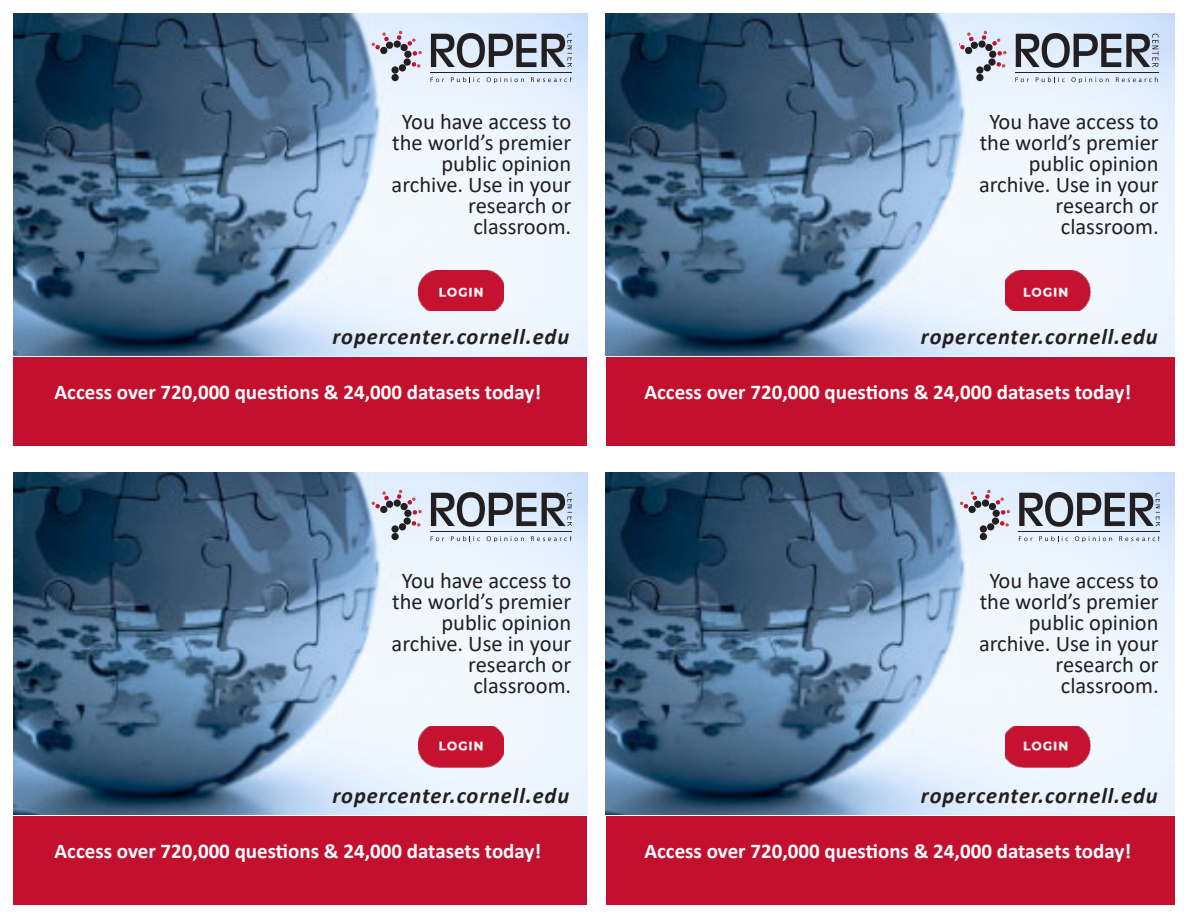
<style>
.page{position:relative;width:1188px;height:918px;background:#fff}
.page>*{position:absolute;margin:0;border:0;box-sizing:border-box;transform-origin:0 0}
.t1{font:22.5px/21px "Calibri";color:#231f20;text-align:right}
.t2{font:italic 700 22.5px "Calibri";letter-spacing:.04em;color:#231f20}
.t3{font:700 21px "Calibri";color:#fff}
</style>
<div class="page">
<img style="left:14px;top:14px;width:573px;height:342px">
<svg style="left:431px;top:33px;width:105px;height:35px"></svg>
<div style="left:399px;top:64px;width:7px;height:7px;background:#231f20;border-radius:50%"></div>
<div style="left:391px;top:66px;width:8px;height:8px;background:#231f20;border-radius:50%"></div>
<div style="left:391px;top:74px;width:8px;height:7px;background:#231f20;border-radius:50%"></div>
<svg style="left:371px;top:31px;width:51px;height:37px"></svg>
<svg style="left:542px;top:34px;width:29px;height:33px"></svg>
<hr style="left:430px;top:73px;width:141px;height:1px;background:#231f20">
<svg style="left:431px;top:77px;width:13px;height:5px"></svg>
<svg style="left:451px;top:77px;width:29px;height:5px"></svg>
<svg style="left:487px;top:77px;width:37px;height:6px"></svg>
<svg style="left:531px;top:77px;width:40px;height:5px"></svg>
<div style="left:14px;top:357px;width:573px;height:89px;background:#c3102f"></div>
<img style="left:418px;top:271px;width:85px;height:40px">
<img style="left:14px;top:472px;width:573px;height:343px">
<div style="left:14px;top:816px;width:573px;height:88px;background:#c3102f"></div>
<img style="left:418px;top:727px;width:85px;height:41px">
<img style="left:606px;top:14px;width:568px;height:342px">
<div style="left:984px;top:64px;width:7px;height:7px;background:#231f20;border-radius:50%"></div>
<div style="left:976px;top:66px;width:8px;height:8px;background:#231f20;border-radius:50%"></div>
<div style="left:976px;top:74px;width:8px;height:7px;background:#231f20;border-radius:50%"></div>
<svg style="left:959px;top:31px;width:48px;height:37px"></svg>
<svg style="left:1016px;top:33px;width:143px;height:35px"></svg>
<hr style="left:1015px;top:73px;width:143px;height:1px;background:#231f20">
<svg style="left:1015px;top:77px;width:14px;height:5px"></svg>
<svg style="left:1036px;top:77px;width:29px;height:5px"></svg>
<svg style="left:1071px;top:77px;width:38px;height:6px"></svg>
<svg style="left:1116px;top:77px;width:42px;height:5px"></svg>
<div style="left:606px;top:357px;width:568px;height:89px;background:#c3102f"></div>
<img style="left:1005px;top:271px;width:85px;height:40px">
<svg style="left:431px;top:492px;width:105px;height:35px"></svg>
<div style="left:399px;top:523px;width:7px;height:7px;background:#231f20;border-radius:50%"></div>
<div style="left:391px;top:525px;width:8px;height:8px;background:#231f20;border-radius:50%"></div>
<div style="left:391px;top:533px;width:8px;height:7px;background:#231f20;border-radius:50%"></div>
<svg style="left:371px;top:490px;width:51px;height:37px"></svg>
<svg style="left:542px;top:493px;width:29px;height:33px"></svg>
<hr style="left:430px;top:532px;width:141px;height:1px;background:#231f20">
<svg style="left:431px;top:536px;width:13px;height:5px"></svg>
<svg style="left:451px;top:536px;width:29px;height:5px"></svg>
<svg style="left:487px;top:536px;width:37px;height:6px"></svg>
<svg style="left:531px;top:536px;width:40px;height:5px"></svg>
<img style="left:606px;top:472px;width:568px;height:343px">
<div style="left:606px;top:816px;width:568px;height:88px;background:#c3102f"></div>
<img style="left:1005px;top:727px;width:85px;height:41px">
<div style="left:987px;top:523px;width:7px;height:7px;background:#231f20;border-radius:50%"></div>
<div style="left:980px;top:525px;width:7px;height:8px;background:#231f20;border-radius:50%"></div>
<div style="left:980px;top:533px;width:7px;height:7px;background:#231f20;border-radius:50%"></div>
<svg style="left:960px;top:490px;width:50px;height:37px"></svg>
<svg style="left:1019px;top:492px;width:141px;height:35px"></svg>
<hr style="left:1018px;top:532px;width:142px;height:1px;background:#231f20">
<svg style="left:1019px;top:536px;width:13px;height:5px"></svg>
<svg style="left:1039px;top:536px;width:29px;height:5px"></svg>
<svg style="left:1075px;top:536px;width:37px;height:6px"></svg>
<svg style="left:1119px;top:536px;width:41px;height:5px"></svg>
<p class="t1" style="left:402px;top:110px;width:171px">You have access to</p>
<p class="t1" style="left:392px;top:131px;width:181px">the world’s premier</p>
<p class="t1" style="left:392px;top:152px;width:181px">public opinion archive. Use in your research or</p>
<p class="t1" style="left:473px;top:215px;width:99px">classroom.</p>
<p class="t2" style="left:333px;top:321px;width:238px">ropercenter.cornell.edu</p>
<p class="t3" style="left:55px;top:377px;width:488px">Access over 720,000 questions &amp; 24,000 datasets today!</p>
<p class="t1" style="left:402px;top:569px;width:171px">You have access to</p>
<p class="t1" style="left:392px;top:590px;width:181px">the world’s premier</p>
<p class="t1" style="left:392px;top:611px;width:181px">public opinion archive. Use in your research or</p>
<p class="t1" style="left:473px;top:674px;width:99px">classroom.</p>
<p class="t2" style="left:333px;top:780px;width:238px">ropercenter.cornell.edu</p>
<p class="t3" style="left:55px;top:836px;width:488px">Access over 720,000 questions &amp; 24,000 datasets today!</p>
<p class="t1" style="left:989px;top:110px;width:171px">You have access to</p>
<p class="t1" style="left:980px;top:131px;width:181px">the world’s premier</p>
<p class="t1" style="left:979px;top:152px;width:181px">public opinion archive. Use in your research or</p>
<p class="t1" style="left:1061px;top:215px;width:99px">classroom.</p>
<p class="t2" style="left:921px;top:321px;width:238px">ropercenter.cornell.edu</p>
<p class="t3" style="left:644px;top:377px;width:488px">Access over 720,000 questions &amp; 24,000 datasets today!</p>
<p class="t1" style="left:989px;top:569px;width:171px">You have access to</p>
<p class="t1" style="left:980px;top:590px;width:181px">the world’s premier</p>
<p class="t1" style="left:979px;top:611px;width:181px">public opinion archive. Use in your research or</p>
<p class="t1" style="left:1061px;top:674px;width:99px">classroom.</p>
<p class="t2" style="left:921px;top:780px;width:238px">ropercenter.cornell.edu</p>
<p class="t3" style="left:644px;top:836px;width:488px">Access over 720,000 questions &amp; 24,000 datasets today!</p>
</div>
